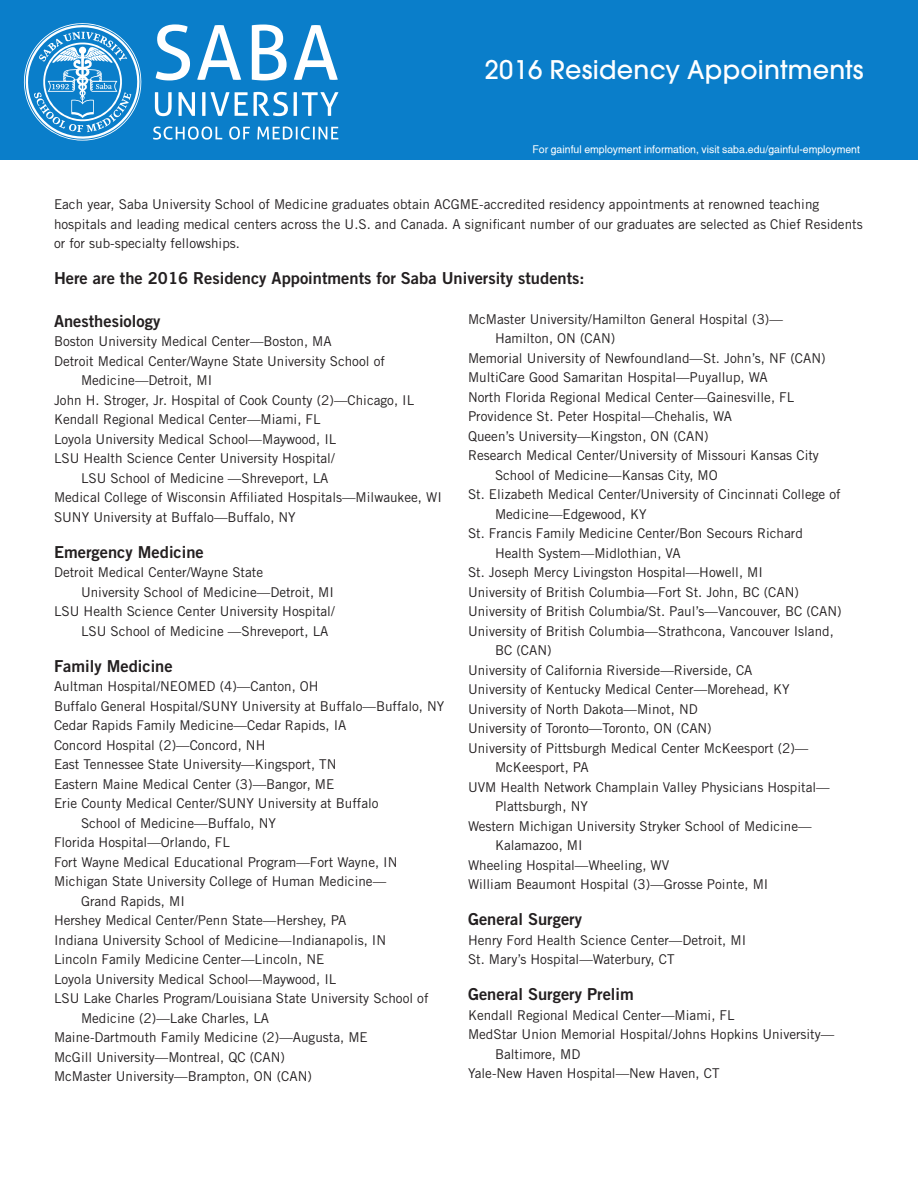
<style>
.page{position:relative;width:918px;height:1188px;background:#fff}
.page>*{position:absolute;margin:0;border:0;box-sizing:border-box;transform-origin:0 0}
.t1{font:500 25.5px "Avant Garde";letter-spacing:.01em;color:#fff}
.Heads{font:16.5px "Trade Gothic Bold Two";color:#231f20}
.Schools{font:13.5px/19.5px "Trade Gothic";color:#231f20}
.Listings{font:10.5px "Alps Normal";color:#fff}
</style>
<div class="page">
<div style="left:0;top:0;width:918px;height:160px;background:#0a7eca"></div>
<svg style="left:23px;top:23px;width:119px;height:118px"></svg>
<svg style="left:156px;top:24px;width:34px;height:56px"></svg>
<svg style="left:197px;top:25px;width:44px;height:55px"></svg>
<svg style="left:252px;top:25px;width:35px;height:55px"></svg>
<svg style="left:294px;top:25px;width:44px;height:55px"></svg>
<svg style="left:155px;top:92px;width:17px;height:24px"></svg>
<svg style="left:179px;top:92px;width:16px;height:24px"></svg>
<svg style="left:202px;top:92px;width:46px;height:24px"></svg>
<svg style="left:254px;top:92px;width:34px;height:24px"></svg>
<svg style="left:294px;top:92px;width:45px;height:24px"></svg>
<svg style="left:153px;top:127px;width:69px;height:13px"></svg>
<svg style="left:229px;top:127px;width:21px;height:13px"></svg>
<svg style="left:257px;top:127px;width:81px;height:13px"></svg>
<p class="t1" style="left:485px;top:53px;width:380px">2016 Residency Appointments</p>
<p class="Listings" style="left:532px;top:143px;width:329px">For gainful employment information, visit saba.edu/gainful-employment</p>
<p class="Schools" style="left:54px;top:195px;width:810px">Each year, Saba University School of Medicine graduates obtain ACGME-accredited residency appointments at renowned teaching hospitals and leading medical centers across the U.S. and Canada. A significant number of our graduates are selected as Chief Residents or for sub-specialty fellowships.</p>
<p class="Heads" style="left:54px;top:268px;width:532px">Here are the 2016 Residency Appointments for Saba University students:</p>
<p class="Heads" style="left:54px;top:310px;width:108px">Anesthesiology</p>
<p class="Schools" style="left:54px;top:331px;width:279px">Boston University Medical Center—Boston, MA</p>
<p class="Schools" style="left:81px;top:351px;width:305px;text-indent:-27px">Detroit Medical Center/Wayne State University School of<br>Medicine—Detroit, MI</p>
<p class="Schools" style="left:54px;top:390px;width:362px">John H. Stroger, Jr. Hospital of Cook County (2)—Chicago, IL</p>
<p class="Schools" style="left:54px;top:409px;width:268px">Kendall Regional Medical Center—Miami, FL</p>
<p class="Schools" style="left:54px;top:429px;width:284px">Loyola University Medical School—Maywood, IL</p>
<p class="Schools" style="left:81px;top:448px;width:255px;text-indent:-27px">LSU Health Science Center University Hospital/<br>LSU School of Medicine —Shreveport, LA</p>
<p class="Schools" style="left:54px;top:487px;width:389px">Medical College of Wisconsin Affiliated Hospitals—Milwaukee, WI</p>
<p class="Schools" style="left:54px;top:507px;width:243px">SUNY University at Buffalo—Buffalo, NY</p>
<p class="Heads" style="left:54px;top:541px;width:151px">Emergency Medicine</p>
<p class="Schools" style="left:81px;top:562px;width:255px;text-indent:-27px">Detroit Medical Center/Wayne State<br>University School of Medicine—Detroit, MI</p>
<p class="Schools" style="left:81px;top:601px;width:255px;text-indent:-27px">LSU Health Science Center University Hospital/<br>LSU School of Medicine —Shreveport, LA</p>
<p class="Heads" style="left:54px;top:655px;width:120px">Family Medicine</p>
<p class="Schools" style="left:54px;top:676px;width:266px">Aultman Hospital/NEOMED (4)—Canton, OH</p>
<p class="Schools" style="left:54px;top:696px;width:392px">Buffalo General Hospital/SUNY University at Buffalo—Buffalo, NY</p>
<p class="Schools" style="left:54px;top:715px;width:294px">Cedar Rapids Family Medicine—Cedar Rapids, IA</p>
<p class="Schools" style="left:54px;top:735px;width:213px">Concord Hospital (2)—Concord, NH</p>
<p class="Schools" style="left:54px;top:754px;width:284px">East Tennessee State University—Kingsport, TN</p>
<p class="Schools" style="left:54px;top:774px;width:282px">Eastern Maine Medical Center (3)—Bangor, ME</p>
<p class="Schools" style="left:81px;top:793px;width:299px;text-indent:-27px">Erie County Medical Center/SUNY University at Buffalo<br>School of Medicine—Buffalo, NY</p>
<p class="Schools" style="left:54px;top:832px;width:177px">Florida Hospital—Orlando, FL</p>
<p class="Schools" style="left:54px;top:852px;width:345px">Fort Wayne Medical Educational Program—Fort Wayne, IN</p>
<p class="Schools" style="left:81px;top:871px;width:307px;text-indent:-27px">Michigan State University College of Human Medicine—<br>Grand Rapids, MI</p>
<p class="Schools" style="left:54px;top:910px;width:294px">Hershey Medical Center/Penn State—Hershey, PA</p>
<p class="Schools" style="left:54px;top:930px;width:334px">Indiana University School of Medicine—Indianapolis, IN</p>
<p class="Schools" style="left:54px;top:949px;width:272px">Lincoln Family Medicine Center—Lincoln, NE</p>
<p class="Schools" style="left:54px;top:969px;width:284px">Loyola University Medical School—Maywood, IL</p>
<p class="Schools" style="left:81px;top:988px;width:349px;text-indent:-27px">LSU Lake Charles Program/Louisiana State University School of<br>Medicine (2)—Lake Charles, LA</p>
<p class="Schools" style="left:54px;top:1027px;width:315px">Maine-Dartmouth Family Medicine (2)—Augusta, ME</p>
<p class="Schools" style="left:54px;top:1047px;width:232px">McGill University—Montreal, QC (CAN)</p>
<p class="Schools" style="left:54px;top:1066px;width:259px">McMaster University—Brampton, ON (CAN)</p>
<p class="Schools" style="left:495px;top:309px;width:289px;text-indent:-27px">McMaster University/Hamilton General Hospital (3)—<br>Hamilton, ON (CAN)</p>
<p class="Schools" style="left:468px;top:348px;width:359px">Memorial University of Newfoundland—St. John’s, NF (CAN)</p>
<p class="Schools" style="left:468px;top:367px;width:301px">MultiCare Good Samaritan Hospital—Puyallup, WA</p>
<p class="Schools" style="left:468px;top:387px;width:328px">North Florida Regional Medical Center—Gainesville, FL</p>
<p class="Schools" style="left:468px;top:406px;width:266px">Providence St. Peter Hospital—Chehalis, WA</p>
<p class="Schools" style="left:468px;top:426px;width:242px">Queen’s University—Kingston, ON (CAN)</p>
<p class="Schools" style="left:495px;top:445px;width:325px;text-indent:-27px">Research Medical Center/University of Missouri Kansas City<br>School of Medicine—Kansas City, MO</p>
<p class="Schools" style="left:495px;top:484px;width:347px;text-indent:-27px">St. Elizabeth Medical Center/University of Cincinnati College of<br>Medicine—Edgewood, KY</p>
<p class="Schools" style="left:495px;top:523px;width:309px;text-indent:-27px">St. Francis Family Medicine Center/Bon Secours Richard<br>Health System—Midlothian, VA</p>
<p class="Schools" style="left:468px;top:562px;width:297px">St. Joseph Mercy Livingston Hospital—Howell, MI</p>
<p class="Schools" style="left:468px;top:582px;width:333px">University of British Columbia—Fort St. John, BC (CAN)</p>
<p class="Schools" style="left:468px;top:601px;width:375px">University of British Columbia/St. Paul’s—Vancouver, BC (CAN)</p>
<p class="Schools" style="left:495px;top:621px;width:340px;text-indent:-27px">University of British Columbia—Strathcona, Vancouver Island,<br>BC (CAN)</p>
<p class="Schools" style="left:468px;top:660px;width:286px">University of California Riverside—Riverside, CA</p>
<p class="Schools" style="left:468px;top:679px;width:323px">University of Kentucky Medical Center—Morehead, KY</p>
<p class="Schools" style="left:468px;top:699px;width:231px">University of North Dakota—Minot, ND</p>
<p class="Schools" style="left:468px;top:718px;width:245px">University of Toronto—Toronto, ON (CAN)</p>
<p class="Schools" style="left:495px;top:738px;width:315px;text-indent:-27px">University of Pittsburgh Medical Center McKeesport (2)—<br>McKeesport, PA</p>
<p class="Schools" style="left:495px;top:777px;width:336px;text-indent:-27px">UVM Health Network Champlain Valley Physicians Hospital—<br>Plattsburgh, NY</p>
<p class="Schools" style="left:495px;top:816px;width:318px;text-indent:-27px">Western Michigan University Stryker School of Medicine—<br>Kalamazoo, MI</p>
<p class="Schools" style="left:468px;top:855px;width:203px">Wheeling Hospital—Wheeling, WV</p>
<p class="Schools" style="left:468px;top:874px;width:302px">William Beaumont Hospital (3)—Grosse Pointe, MI</p>
<p class="Heads" style="left:468px;top:909px;width:116px">General Surgery</p>
<p class="Schools" style="left:468px;top:930px;width:280px">Henry Ford Health Science Center—Detroit, MI</p>
<p class="Schools" style="left:468px;top:949px;width:208px">St. Mary’s Hospital—Waterbury, CT</p>
<p class="Heads" style="left:468px;top:984px;width:167px">General Surgery Prelim</p>
<p class="Schools" style="left:468px;top:1005px;width:268px">Kendall Regional Medical Center—Miami, FL</p>
<p class="Schools" style="left:495px;top:1024px;width:341px;text-indent:-27px">MedStar Union Memorial Hospital/Johns Hopkins University—<br>Baltimore, MD</p>
<p class="Schools" style="left:468px;top:1063px;width:253px">Yale-New Haven Hospital—New Haven, CT</p>
</div>
